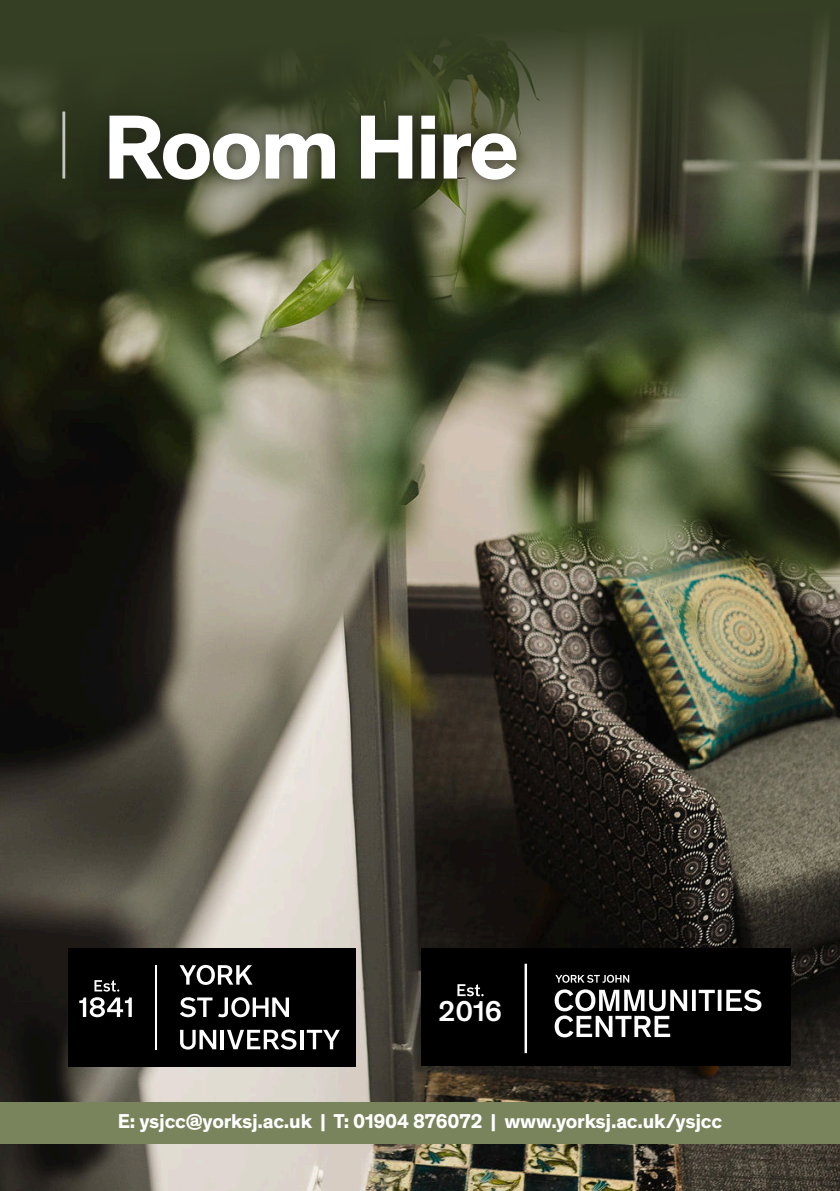
<style>
.page{position:relative;width:840px;height:1191px;background:#fff}
.page>*{position:absolute;margin:0;border:0;box-sizing:border-box;transform-origin:0 0}
.t1{font:700 92.6px "Theinhardt";letter-spacing:-.035em;color:#fff}
.t2{font:500 29.2px "Theinhardt";color:#fff}
.t3{font:700 20.4px "Theinhardt";letter-spacing:-.01em;color:#fff}
</style>
<div class="page">
<img style="left:0;top:319px;width:839px;height:872px">
<svg style="left:0;top:0;width:839px;height:319px;background:#444a30"></svg>
<div style="left:0;top:1102px;width:839px;height:41px;background:#79845c"></div>
<div style="left:420px;top:948px;width:370px;height:117px;background:#000001"></div>
<div style="left:524px;top:963px;width:2px;height:90px;border:1px solid #fff"></div>
<svg style="left:457px;top:984px;width:26px;height:12px"></svg>
<svg style="left:555px;top:974px;width:74px;height:8px"></svg>
<svg style="left:554px;top:989px;width:207px;height:48px"></svg>
<div style="left:68px;top:948px;width:287px;height:118px;background:#000001"></div>
<hr style="left:220px;top:1029px;width:4px;height:20px;background:#fff">
<svg style="left:180px;top:1029px;width:36px;height:20px"></svg>
<hr style="left:300px;top:1029px;width:3px;height:20px;background:#fff">
<svg style="left:306px;top:1029px;width:34px;height:20px"></svg>
<svg style="left:227px;top:1029px;width:69px;height:20px"></svg>
<svg style="left:180px;top:997px;width:32px;height:20px"></svg>
<svg style="left:218px;top:997px;width:71px;height:20px"></svg>
<svg style="left:179px;top:965px;width:73px;height:20px"></svg>
<svg style="left:79px;top:997px;width:53px;height:20px"></svg>
<hr style="left:155px;top:965px;width:1px;height:84px;background:#fff">
<svg style="left:94px;top:980px;width:25px;height:11px"></svg>
<div style="left:99px;top:104px;width:428px;height:87px;background:#231f20;opacity:.5"></div>
<hr style="left:62px;top:111px;width:3px;height:67px;background:#fff">
<h1 class="t1" style="left:103px;top:79px;width:418px">Room Hire</h1>
<h2 class="t2" style="left:438px;top:990px;width:65px">2016</h2>
<p class="t3" style="left:118px;top:1106px;width:605px">E: ysjcc@yorksj.ac.uk | T: 01904 876072 | www.yorksj.ac.uk/ysjcc</p>
</div>
